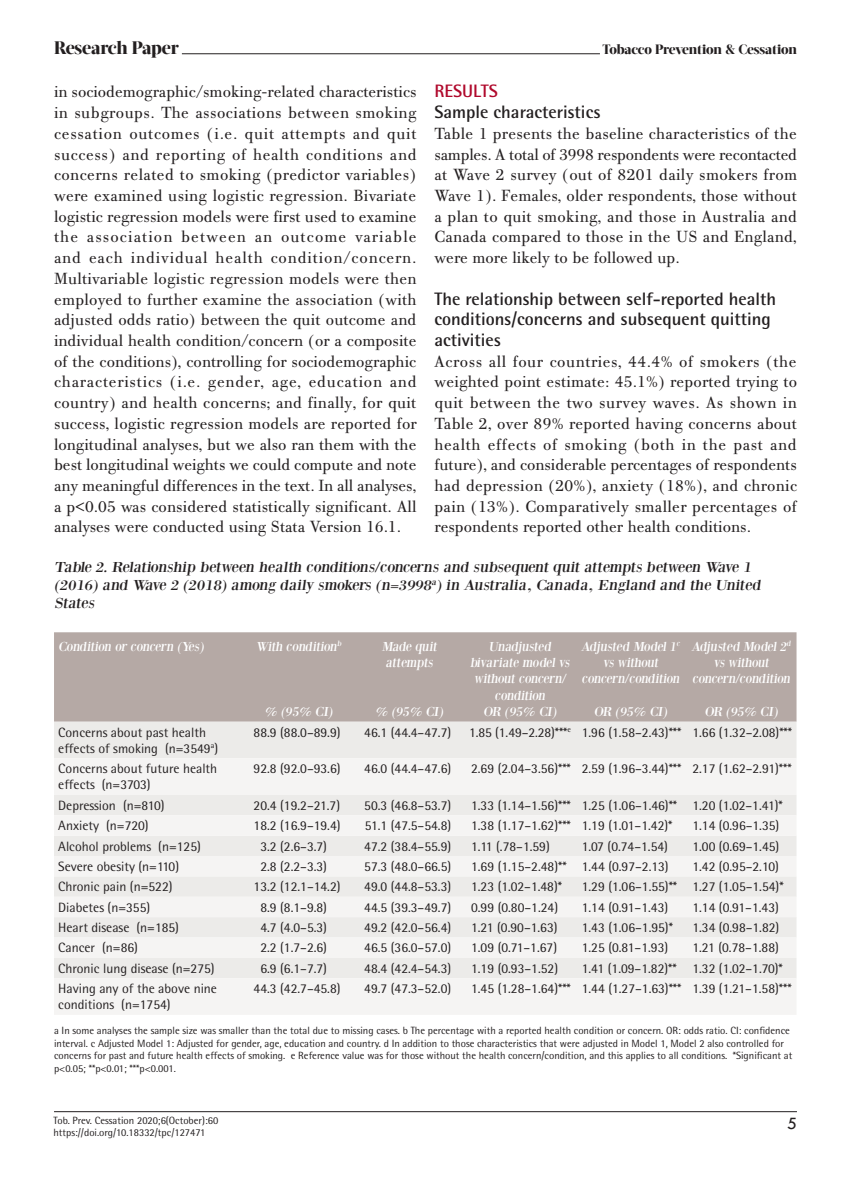
<style>
.page{position:relative;width:851px;height:1191px;background:#fff}
.page>*{position:absolute;margin:0;border:0;box-sizing:border-box;transform-origin:0 0}
.t1{font:700 18px/20.7px "Rotis Semi Sans Hel";color:#231f20}
.t2{font:800 18px "Acta Display W04";letter-spacing:-.01em;color:#231f20}
.t3{font:700 18px "Rotis Semi Sans Hel";color:#b0092c}
.t4{font:18px "Tw Cen";color:#231f20}
.t5{font:17.25px/20.7px "PF Bodoni Text";color:#231f20;text-align:justify}
.t6{font:15px/18px "Bodoni XT";color:#231f20;scale:1.1 1}
.t7{font:13.5px/16.2px "Rotis Semi Sans Hel";color:#231f20}
.t8{font:13.5px/16.2px "Bodoni XT";color:#fff;text-align:center}
.t9{font:800 13.5px "Acta Display W04";letter-spacing:-.01em;color:#231f20}
.t10{font:10.5px/12.6px "Rotis Semi Sans Hel";color:#231f20}
</style>
<div class="page">
<hr style="left:182px;top:53px;width:418px;height:1px;background:#231f20">
<hr style="left:54px;top:1111px;width:742px;height:1px;background:#231f20">
<div style="left:54px;top:632px;width:742px;height:89px;background:#b5a9a5"></div>
<div style="left:54px;top:721px;width:742px;height:37px;background:#ecebe9"></div>
<svg style="left:54px;top:758px;width:742px;height:256px;fill:#f5f4f3"></svg>
<p class="t2" style="left:54px;top:36px;width:126px">Research Paper</p>
<p class="t9" style="left:602px;top:41px;width:196px">Tobacco Prevention &amp; Cessation</p>
<p class="t5" style="left:54px;top:82px;width:364px">in sociodemographic/smoking-related characteristics in subgroups. The associations between smoking cessation outcomes (i.e. quit attempts and quit success) and reporting of health conditions and concerns related to smoking (predictor variables) were examined using logistic regression. Bivariate logistic regression models were first used to examine the association between an outcome variable and each individual health condition/concern.<br>Multivariable logistic regression models were then employed to further examine the association (with adjusted odds ratio) between the quit outcome and individual health condition/concern (or a composite of the conditions), controlling for sociodemographic characteristics (i.e. gender, age, education and country) and health concerns; and finally, for quit success, logistic regression models are reported for longitudinal analyses, but we also ran them with the best longitudinal weights we could compute and note any meaningful differences in the text. In all analyses, a p&lt;0.05 was considered statistically significant. All analyses were conducted using Stata Version 16.1.</p>
<p class="t3" style="left:434px;top:80px;width:65px">RESULTS</p>
<p class="t1" style="left:434px;top:101px;width:168px">Sample characteristics</p>
<p class="t5" style="left:434px;top:123px;width:364px">Table 1 presents the baseline characteristics of the samples. A total of 3998 respondents were recontacted at Wave 2 survey (out of 8201 daily smokers from Wave 1). Females, older respondents, those without a plan to quit smoking, and those in Australia and Canada compared to those in the US and England, were more likely to be followed up.</p>
<p class="t1" style="left:434px;top:288px;width:343px">The relationship between self-reported health conditions/concerns and subsequent quitting activities</p>
<p class="t5" style="left:434px;top:351px;width:364px">Across all four countries, 44.4% of smokers (the weighted point estimate: 45.1%) reported trying to quit between the two survey waves. As shown in Table 2, over 89% reported having concerns about health effects of smoking (both in the past and future), and considerable percentages of respondents had depression (20%), anxiety (18%), and chronic pain (13%). Comparatively smaller percentages of respondents reported other health conditions.</p>
<p class="t6" style="left:54px;top:558px;width:646px">Table 2. Relationship between health conditions/concerns and subsequent quit attempts between Wave 1 (2016) and Wave 2 (2018) among daily smokers (n=3998<sup>a</sup>) in Australia, Canada, England and the United<br>States</p>
<p class="t8" style="left:58px;top:638px;width:149px">Condition or concern (Yes)</p>
<p class="t8" style="left:256px;top:638px;width:88px">With condition<sup>b</sup></p>
<p class="t8" style="left:691px;top:638px;width:103px">Adjusted Model 2<sup>d </sup>vs without concern/condition</p>
<p class="t8" style="left:704px;top:703px;width:77px">OR (95% CI)</p>
<p class="t8" style="left:470px;top:638px;width:103px">Unadjusted bivariate model vs without concern/ condition<br>OR (95% CI)</p>
<p class="t8" style="left:581px;top:638px;width:102px">Adjusted Model 1<sup>c </sup>vs without concern/condition</p>
<p class="t8" style="left:381px;top:638px;width:59px;text-align:left">Made quit attempts</p>
<p class="t8" style="left:375px;top:703px;width:72px">% (95% CI)</p>
<p class="t8" style="left:264px;top:703px;width:72px">% (95% CI)</p>
<p class="t8" style="left:593px;top:703px;width:77px">OR (95% CI)</p>
<p class="t7" style="left:58px;top:724px;width:161px">Concerns about past health effects of smoking (n=3549<sup>a</sup>)</p>
<p class="t7" style="left:253px;top:724px;width:88px">88.9 (88.0–89.9)</p>
<p class="t7" style="left:364px;top:724px;width:88px">46.1 (44.4–47.7)</p>
<p class="t7" style="left:469px;top:724px;width:324px">1.85 (1.49–2.28)***<sup>e</sup> 1.96 (1.58–2.43)*** 1.66 (1.32–2.08)***</p>
<p class="t7" style="left:58px;top:760px;width:160px">Concerns about future health effects (n=3703)</p>
<p class="t7" style="left:253px;top:760px;width:88px">92.8 (92.0–93.6)</p>
<p class="t7" style="left:364px;top:760px;width:88px">46.0 (44.4–47.6)</p>
<p class="t7" style="left:471px;top:760px;width:322px">2.69 (2.04–3.56)*** 2.59 (1.96–3.44)*** 2.17 (1.62–2.91)***</p>
<p class="t7" style="left:58px;top:797px;width:108px">Depression (n=810)</p>
<p class="t7" style="left:253px;top:797px;width:88px">20.4 (19.2–21.7)</p>
<p class="t7" style="left:364px;top:797px;width:88px">50.3 (46.8–53.7)</p>
<p class="t7" style="left:471px;top:797px;width:313px">1.33 (1.14–1.56)*** 1.25 (1.06–1.46)** 1.20 (1.02–1.41)*</p>
<p class="t7" style="left:58px;top:817px;width:92px">Anxiety (n=720)</p>
<p class="t7" style="left:253px;top:817px;width:88px">18.2 (16.9–19.4)</p>
<p class="t7" style="left:364px;top:817px;width:88px">51.1 (47.5–54.8)</p>
<p class="t7" style="left:471px;top:817px;width:203px">1.38 (1.17–1.62)*** 1.19 (1.01–1.42)*</p>
<p class="t7" style="left:692px;top:817px;width:88px">1.14 (0.96–1.35)</p>
<p class="t7" style="left:58px;top:837px;width:144px">Alcohol problems (n=125)</p>
<p class="t7" style="left:260px;top:837px;width:68px">3.2 (2.6–3.7)</p>
<p class="t7" style="left:364px;top:837px;width:88px">47.2 (38.4–55.9)</p>
<p class="t7" style="left:471px;top:837px;width:80px">1.11 (.78–1.59)</p>
<p class="t7" style="left:581px;top:837px;width:88px">1.07 (0.74–1.54)</p>
<p class="t7" style="left:692px;top:837px;width:88px">1.00 (0.69–1.45)</p>
<p class="t7" style="left:58px;top:858px;width:122px">Severe obesity (n=110)</p>
<p class="t7" style="left:260px;top:858px;width:68px">2.8 (2.2–3.3)</p>
<p class="t7" style="left:364px;top:858px;width:88px">57.3 (48.0–66.5)</p>
<p class="t7" style="left:471px;top:858px;width:199px">1.69 (1.15–2.48)** 1.44 (0.97–2.13)</p>
<p class="t7" style="left:692px;top:858px;width:88px">1.42 (0.95–2.10)</p>
<p class="t7" style="left:58px;top:878px;width:116px">Chronic pain (n=522)</p>
<p class="t7" style="left:253px;top:878px;width:88px">13.2 (12.1–14.2)</p>
<p class="t7" style="left:364px;top:878px;width:88px">49.0 (44.8–53.3)</p>
<p class="t7" style="left:471px;top:878px;width:92px">1.23 (1.02–1.48)*</p>
<p class="t7" style="left:581px;top:878px;width:203px">1.29 (1.06–1.55)** 1.27 (1.05–1.54)*</p>
<p class="t7" style="left:58px;top:899px;width:93px">Diabetes (n=355)</p>
<p class="t7" style="left:260px;top:899px;width:68px">8.9 (8.1–9.8)</p>
<p class="t7" style="left:364px;top:899px;width:88px">44.5 (39.3–49.7)</p>
<p class="t7" style="left:471px;top:899px;width:88px">0.99 (0.80–1.24)</p>
<p class="t7" style="left:581px;top:899px;width:88px">1.14 (0.91–1.43)</p>
<p class="t7" style="left:692px;top:899px;width:88px">1.14 (0.91–1.43)</p>
<p class="t7" style="left:58px;top:919px;width:122px">Heart disease (n=185)</p>
<p class="t7" style="left:260px;top:919px;width:68px">4.7 (4.0–5.3)</p>
<p class="t7" style="left:364px;top:919px;width:88px">49.2 (42.0–56.4)</p>
<p class="t7" style="left:471px;top:919px;width:88px">1.21 (0.90–1.63)</p>
<p class="t7" style="left:581px;top:919px;width:93px">1.43 (1.06–1.95)*</p>
<p class="t7" style="left:692px;top:919px;width:88px">1.34 (0.98–1.82)</p>
<p class="t7" style="left:58px;top:939px;width:81px">Cancer (n=86)</p>
<p class="t7" style="left:260px;top:939px;width:68px">2.2 (1.7–2.6)</p>
<p class="t7" style="left:364px;top:939px;width:88px">46.5 (36.0–57.0)</p>
<p class="t7" style="left:471px;top:939px;width:87px">1.09 (0.71–1.67)</p>
<p class="t7" style="left:581px;top:939px;width:88px">1.25 (0.81–1.93)</p>
<p class="t7" style="left:692px;top:939px;width:88px">1.21 (0.78–1.88)</p>
<p class="t7" style="left:58px;top:960px;width:158px">Chronic lung disease (n=275)</p>
<p class="t7" style="left:260px;top:960px;width:68px">6.9 (6.1–7.7)</p>
<p class="t7" style="left:364px;top:960px;width:88px">48.4 (42.4–54.3)</p>
<p class="t7" style="left:471px;top:960px;width:88px">1.19 (0.93–1.52)</p>
<p class="t7" style="left:581px;top:960px;width:202px">1.41 (1.09–1.82)** 1.32 (1.02–1.70)*</p>
<p class="t7" style="left:58px;top:980px;width:160px">Having any of the above nine conditions (n=1754)</p>
<p class="t7" style="left:253px;top:980px;width:88px">44.3 (42.7–45.8)</p>
<p class="t7" style="left:364px;top:980px;width:88px">49.7 (47.3–52.0)</p>
<p class="t7" style="left:471px;top:980px;width:322px">1.45 (1.28–1.64)*** 1.44 (1.27–1.63)*** 1.39 (1.21–1.58)***</p>
<p class="t10" style="left:54px;top:1024px;width:739px">a In some analyses the sample size was smaller than the total due to missing cases. b The percentage with a reported health condition or concern. OR: odds ratio. CI: confidence interval. c Adjusted Model 1: Adjusted for gender, age, education and country. d In addition to those characteristics that were adjusted in Model 1, Model 2 also controlled for concerns for past and future health effects of smoking. e Reference value was for those without the health concern/condition, and this applies to all conditions. *Significant at p&lt;0.05; **p&lt;0.01; ***p&lt;0.001.</p>
<p class="t10" style="left:53px;top:1113px;width:166px">Tob. Prev. Cessation 2020;6(October):60 https://doi.org/10.18332/tpc/127471</p>
<p class="t4" style="left:786px;top:1112px;width:11px">5</p>
</div>
